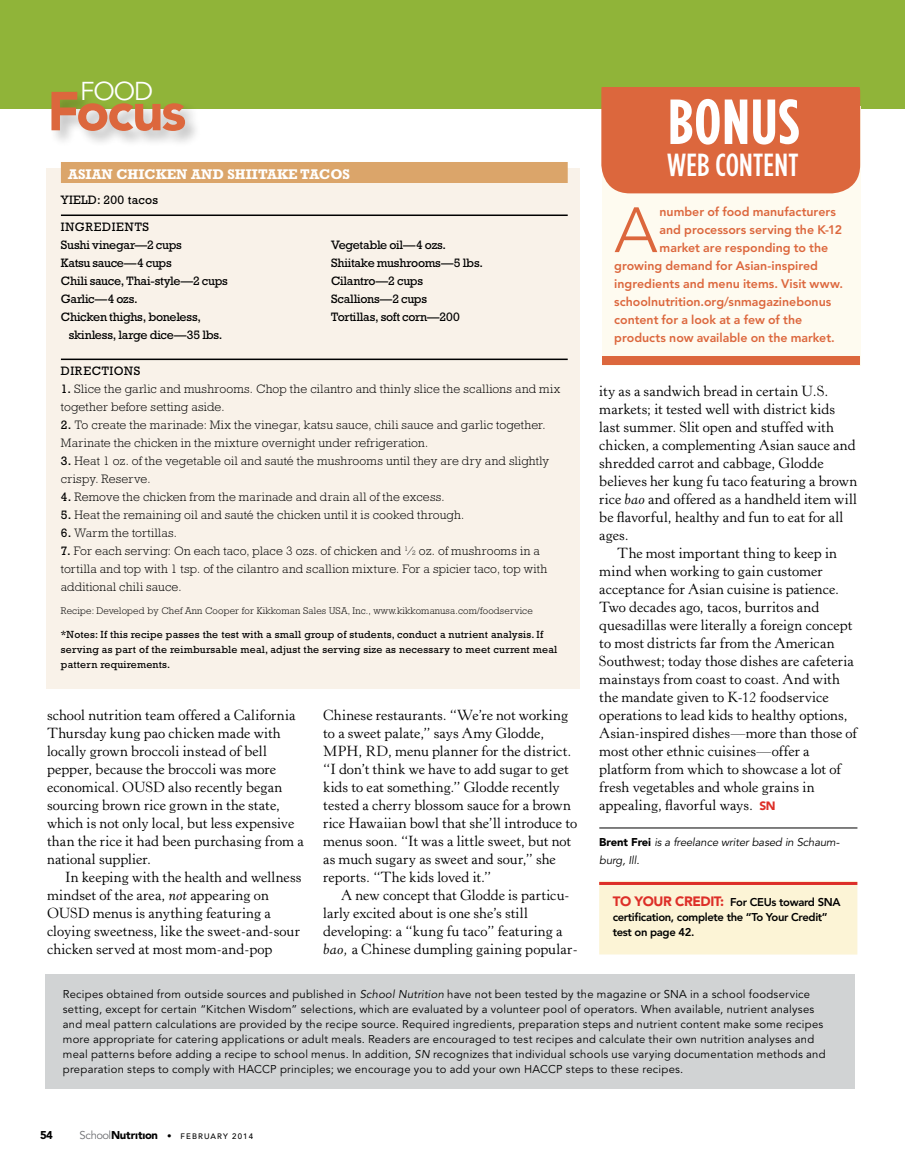
<style>
.page{position:relative;width:905px;height:1175px;background:#fff}
.page>*{position:absolute;margin:0;border:0;box-sizing:border-box;transform-origin:0 0}
.t1{font:700 63.45px "Gotham Condensed";letter-spacing:.02em;color:#fff}
.t2{font:300 63.15px "Avenir LT Std";color:#dc673d}
.t3{font:900 54.3px "Avenir LT Std";color:#dc673d}
.t4{font:500 31.95px "Gotham Condensed";letter-spacing:.01em;color:#fff}
.t5{font:25.65px "Avenir LT Std";color:#fff}
.t6{font:14.55px/18px "Horley Old Style MT Std";letter-spacing:.005em;color:#000}
.t7{font:700 14.25px "Rockwell Std";color:#fff}
.t8{font:300 12.3px/18px "Rockwell Std";letter-spacing:.015em;color:#000}
.t9{font:800 12.3px "Avenir LT Std";color:#dc673d}
.t10{font:12.3px "Rockwell Std";letter-spacing:-.02em;color:#000}
.t11{font:12.3px/27px "Rockwell Std";letter-spacing:.025em;color:#000}
.t12{font:12.3px "Rockwell Std";letter-spacing:.05em;color:#000}
.t13{font:11.25px/15px "Avenir LT Std";letter-spacing:.02em;color:#000}
.t14{font:800 11.25px/15px "Avenir LT Std";letter-spacing:-.03em;color:#000}
.t15{font:italic 11.25px/18px "Avenir LT Std";letter-spacing:-.01em;color:#000}
.t16{font:900 11.25px "Avenir LT Std";color:#000}
.t17{font:10.5px/15px "Rockwell Std";letter-spacing:.02em;color:#000}
.t18{font:300 9.75px "Rockwell Std";letter-spacing:.02em;color:#000}
.t19{font:500 7.8px "Avenir LT Std";letter-spacing:.14em;color:#000}
.s1{font-weight:400}
.s2{font-size:6.75px}
.s3{font-style:italic}
.s4{font-family:"Avenir LT Std";font-weight:900;font-size:12px;color:#dd2f28}
.s5{font-weight:900;font-style:normal}
.s6{font-weight:900;font-size:13.5px;color:#dd2f28}
.s7{font-weight:400;font-size:11.25px;color:#6d6e71}
.s8{font-weight:900;font-size:11.25px}
.s9{font-size:9px}
</style>
<div class="page">
<div style="left:0;top:0;width:904px;height:108px;background:#90b439"></div>
<div style="left:49px;top:90px;width:153px;height:58px;background:#000;opacity:.25"></div>
<hr style="left:599px;top:827px;width:258px;height:1px;background:#000">
<div style="left:601px;top:106px;width:259px;height:259px;background:#fefbf0"></div>
<div style="left:601px;top:63px;width:259px;height:130px;background:#dc673d;border-radius:29px"></div>
<div style="left:595px;top:29px;width:283px;height:58px;background:#90b439"></div>
<div style="left:601px;top:357px;width:258px;height:8px;background:#dc673d"></div>
<div style="left:45px;top:973px;width:809px;height:115px;background:#d1d3d4"></div>
<div style="left:599px;top:880px;width:258px;height:74px;background:#fcf4d6"></div>
<hr style="left:600px;top:882px;width:255px;height:3px;background:#dd2f28">
<div style="left:46px;top:169px;width:533px;height:520px;background:#f9f2e9"></div>
<div style="left:61px;top:162px;width:506px;height:21px;background:#dba56a"></div>
<hr style="left:61px;top:214px;width:506px;height:2px;background:#000">
<hr style="left:61px;top:358px;width:506px;height:2px;background:#000">
<h3 class="t5" style="left:80px;top:76px;width:75px">FOOD</h3>
<h3 class="t3" style="left:47px;top:78px;width:141px">Focus</h3>
<p class="t7" style="left:68px;top:165px;width:282px">ASIAN CHICKEN AND SHIITAKE TACOS</p>
<p class="t11" style="left:61px;top:186px;width:99px">YIELD: 200 tacos<br>INGREDIENTS</p>
<p class="t10" style="left:61px;top:238px;width:122px">Sushi vinegar—2 cups</p>
<p class="t10" style="left:331px;top:238px;width:117px">Vegetable oil—4 ozs.</p>
<p class="t10" style="left:61px;top:256px;width:112px">Katsu sauce—4 cups</p>
<p class="t10" style="left:331px;top:256px;width:153px">Shiitake mushrooms—5 lbs.</p>
<p class="t10" style="left:61px;top:274px;width:168px">Chili sauce, Thai-style—2 cups</p>
<p class="t10" style="left:331px;top:274px;width:93px">Cilantro—2 cups</p>
<p class="t10" style="left:61px;top:292px;width:78px">Garlic—4 ozs.</p>
<p class="t10" style="left:331px;top:292px;width:97px">Scallions—2 cups</p>
<p class="t10" style="left:61px;top:310px;width:142px">Chicken thighs, boneless,</p>
<p class="t10" style="left:331px;top:310px;width:130px">Tortillas, soft corn—200</p>
<p class="t10" style="left:69px;top:328px;width:155px">skinless, large dice—35 lbs.</p>
<p class="t12" style="left:61px;top:364px;width:81px">DIRECTIONS</p>
<p class="t8" style="left:61px;top:380px;width:501px"><span class="s1">1.</span> Slice the garlic and mushrooms. Chop the cilantro and thinly slice the scallions and mix together before setting aside.</p>
<p class="t8" style="left:61px;top:416px;width:486px"><span class="s1">2.</span> To create the marinade: Mix the vinegar, katsu sauce, chili sauce and garlic together.<br>Marinate the chicken in the mixture overnight under refrigeration.</p>
<p class="t8" style="left:61px;top:452px;width:489px"><span class="s1">3.</span> Heat 1 oz. of the vegetable oil and sauté the mushrooms until they are dry and slightly crispy. Reserve.</p>
<p class="t8" style="left:61px;top:488px;width:385px"><span class="s1">4.</span> Remove the chicken from the marinade and drain all of the excess.</p>
<p class="t8" style="left:61px;top:506px;width:405px"><span class="s1">5.</span> Heat the remaining oil and sauté the chicken until it is cooked through.</p>
<p class="t8" style="left:61px;top:524px;width:117px"><span class="s1">6.</span> Warm the tortillas.</p>
<p class="t8" style="left:61px;top:542px;width:487px"><span class="s1">7.</span> For each serving: On each taco, place 3 ozs. of chicken and <sup>1</sup>⁄<span class="s2">2</span> oz. of mushrooms in a tortilla and top with 1 tsp. of the cilantro and scallion mixture. For a spicier taco, top with additional chili sauce.</p>
<p class="t18" style="left:61px;top:605px;width:473px">Recipe: Developed by Chef Ann Cooper for Kikkoman Sales USA, Inc., www.kikkomanusa.com/foodservice</p>
<p class="t17" style="left:61px;top:626px;width:498px">*Notes: If this recipe passes the test with a small group of students, conduct a nutrient analysis. If serving as part of the reimbursable meal, adjust the serving size as necessary to meet current meal pattern requirements.</p>
<p class="t6" style="left:47px;top:706px;width:258px">school nutrition team offered a California Thursday kung pao chicken made with locally grown broccoli instead of bell pepper, because the broccoli was more economical. OUSD also recently began sourcing brown rice grown in the state, which is not only local, but less expensive than the rice it had been purchasing from a national supplier.</p>
<p class="t6" style="left:47px;top:868px;width:256px;text-indent:18px">In keeping with the health and wellness mindset of the area, <span class="s3">not</span> appearing on OUSD menus is anything featuring a cloying sweetness, like the sweet-and-sour chicken served at most mom-and-pop</p>
<p class="t6" style="left:323px;top:706px;width:256px">Chinese restaurants. “We’re not working to a sweet palate,” says Amy Glodde, MPH, RD, menu planner for the district. “I don’t think we have to add sugar to get kids to eat something.” Glodde recently tested a cherry blossom sauce for a brown rice Hawaiian bowl that she’ll introduce to menus soon. “It was a little sweet, but not as much sugary as sweet and sour,” she reports. “The kids loved it.”</p>
<p class="t6" style="left:323px;top:886px;width:256px;text-indent:18px">A new concept that Glodde is particu&shy;larly excited about is one she’s still developing: a “kung fu taco” featuring a <span class="s3">bao,</span> a Chinese dumpling gaining popular-</p>
<h1 class="t1" style="left:668px;top:86px;width:133px">BONUS</h1>
<h3 class="t4" style="left:667px;top:147px;width:133px">WEB CONTENT</h3>
<h2 class="t2" style="left:614px;top:193px;width:45px">A</h2>
<p class="t9" style="left:659px;top:204px;width:178px">number of food manufacturers</p>
<p class="t9" style="left:659px;top:222px;width:184px">and processors serving the K-12</p>
<p class="t9" style="left:659px;top:240px;width:170px">market are responding to the</p>
<p class="t9" style="left:614px;top:258px;width:205px">growing demand for Asian-inspired</p>
<p class="t9" style="left:614px;top:276px;width:230px">ingredients and menu items. Visit www.</p>
<p class="t9" style="left:614px;top:294px;width:218px">schoolnutrition.org/snmagazinebonus</p>
<p class="t9" style="left:614px;top:312px;width:189px">content for a look at a few of the</p>
<p class="t9" style="left:614px;top:330px;width:222px">products now available on the market.</p>
<p class="t6" style="left:599px;top:382px;width:260px">ity as a sandwich bread in certain U.S. markets; it tested well with district kids last summer. Slit open and stuffed with chicken, a complementing Asian sauce and shredded carrot and cabbage, Glodde believes her kung fu taco featuring a brown rice <span class="s3">bao</span> and offered as a handheld item will be flavorful, healthy and fun to eat for all ages.</p>
<p class="t6" style="left:599px;top:544px;width:259px;text-indent:18px">The most important thing to keep in mind when working to gain customer acceptance for Asian cuisine is patience.<br>Two decades ago, tacos, burritos and quesadillas were literally a foreign concept to most districts far from the American Southwest; today those dishes are cafeteria mainstays from coast to coast. And with the mandate given to K-12 foodservice operations to lead kids to healthy options, Asian-inspired dishes—more than those of most other ethnic cuisines—offer a platform from which to showcase a lot of fresh vegetables and whole grains in appealing, flavorful ways. <span class="s4">SN</span></p>
<p class="t15" style="left:599px;top:833px;width:242px"><span class="s5">Brent Frei</span> is a freelance writer based in Schaum&shy;burg, Ill.</p>
<p class="t14" style="left:612px;top:894px;width:229px"><span class="s6">To Your Cre dit:</span> For CEUs toward SNA certification, complete the “To Your Credit” test on page 42.</p>
<p class="t13" style="left:63px;top:986px;width:764px">Recipes obtained from outside sources and published in <span class="s3">School Nutrition</span> have not been tested by the magazine or SNA in a school foodservice setting, except for certain “Kitchen Wisdom” selections, which are evaluated by a volunteer pool of operators. When available, nutrient analyses and meal pattern calculations are provided by the recipe source. Required ingredients, preparation steps and nutrient content make some recipes more appropriate for catering applications or adult meals. Readers are encouraged to test recipes and calculate their own nutrition analyses and meal patterns before adding a recipe to school menus. In addition, <span class="s3">SN</span> recognizes that individual schools use varying documentation methods and preparation steps to comply with HACCP principles; we encourage you to add your own HACCP steps to these recipes.</p>
<p class="t16" style="left:40px;top:1128px;width:14px">54</p>
<p class="t19" style="left:80px;top:1131px;width:175px"><span class="s7">School</span><span class="s8">Nutrıtıon</span> <span class="s9">•</span> FEBRUARY 2014</p>
</div>
